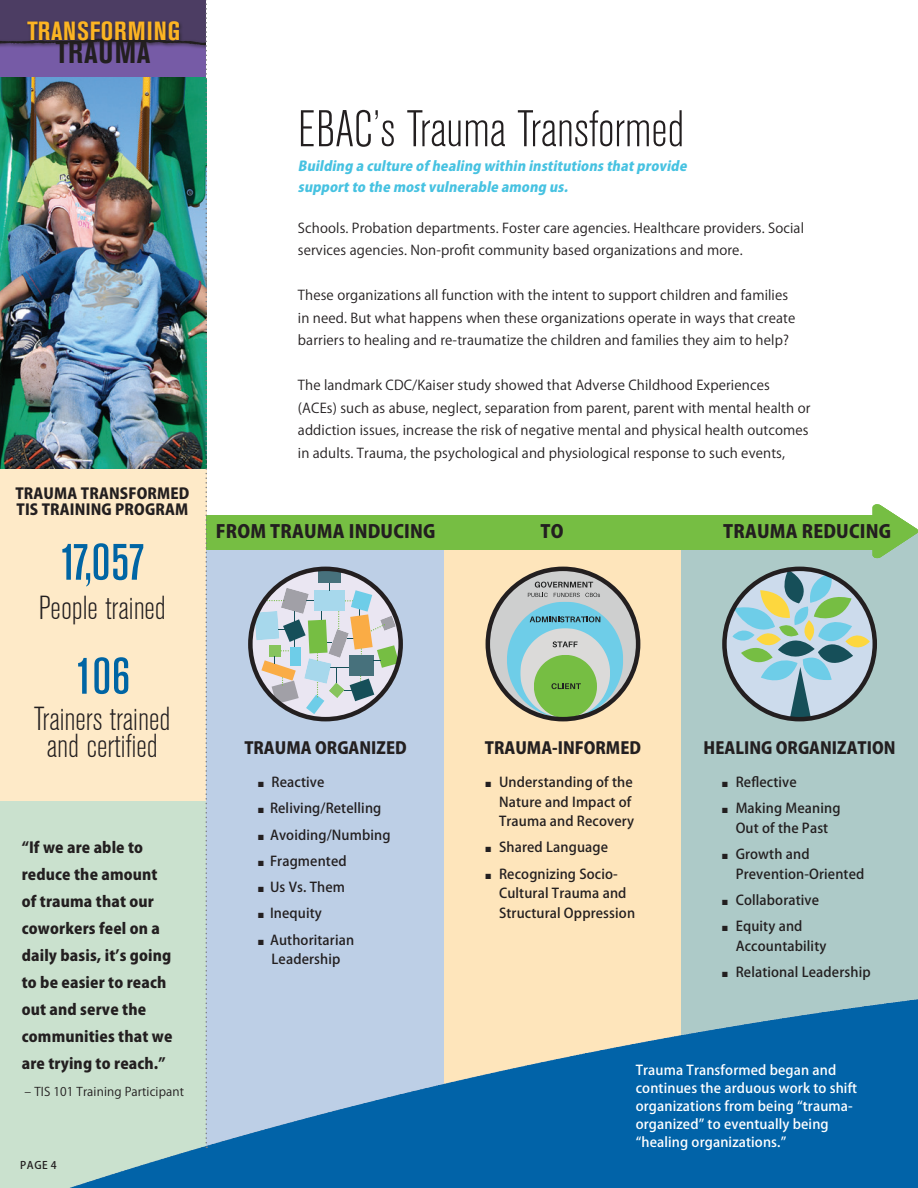
<style>
.page{position:relative;width:918px;height:1188px;background:#fff}
.page>*{position:absolute;margin:0;border:0;box-sizing:border-box;transform-origin:0 0}
.t1{font:300 condensed 51px "Akzidenz Grotesk BE";color:#231f20}
.t2{font:500 condensed 51px "Akzidenz Grotesk BE";color:#0065a4}
.t3{font:300 condensed 33px/27px "Akzidenz Grotesk BE";color:#231f20;text-align:center}
.t4{font:700 condensed 31.2px "Akzidenz Grotesk BE";letter-spacing:.02em;color:#231f20}
.t5{font:700 condensed 26.1px "Akzidenz Grotesk BE";letter-spacing:.035em;color:#fcb423}
.t6{font:800 18px "Koz Go Std";letter-spacing:.01em;color:#231f20}
.t7{font:800 16.5px "Koz Go Std";color:#231f20}
.t8{font:800 15px/27px "Koz Go Std";letter-spacing:.01em;color:#231f20}
.t9{font:13.5px/22.5px "Koz Go Std";letter-spacing:.01em;color:#231f20}
.t10{font:500 13.5px/19.5px "Koz Go Std";letter-spacing:.01em;color:#231f20}
.t11{font:500 13.5px/18px "Koz Go Std";letter-spacing:.01em;color:#fff}
.t12{font:italic 800 13.5px/21px "Koz Go Std";color:#47c2e1}
.t13{font:12px "Koz Go Std";letter-spacing:.01em;color:#231f20}
.t14{font:500 10.5px "Koz Go Std";color:#231f20}
</style>
<div class="page">
<div style="left:206px;top:548px;width:238px;height:640px;background:#bdcfe6"></div>
<div style="left:444px;top:548px;width:237px;height:560px;background:#fee5bb"></div>
<div style="left:681px;top:532px;width:237px;height:576px;background:#adcac8"></div>
<svg style="left:732px;top:570px;width:138px;height:148px"></svg>
<div style="left:722px;top:567px;width:155px;height:154px;border:4px solid #231f20;border-radius:50%"></div>
<img style="left:0;top:999px;width:918px;height:189px">
<div style="left:206px;top:515px;width:674px;height:34px;background:#76be43"></div>
<svg style="left:830px;top:504px;width:88px;height:54px"></svg>
<svg style="left:489px;top:570px;width:148px;height:148px"></svg>
<div style="left:486px;top:567px;width:154px;height:154px;border:4px solid #231f20;border-radius:50%"></div>
<svg style="left:250px;top:569px;width:151px;height:150px"></svg>
<div style="left:248px;top:567px;width:155px;height:154px;border:4px solid #231f20;border-radius:50%"></div>
<img style="left:0;top:0;width:207px;height:1148px">
<h3 class="t5" style="left:28px;top:16px;width:154px">TRANSFORMING</h3>
<h3 class="t4" style="left:56px;top:34px;width:96px">TRAUMA</h3>
<p class="t8" style="left:15px;top:486px;width:176px;line-height:16.5px">TRAUMA TRANSFORMED<br>TIS TRAINING PROGRAM</p>
<h1 class="t2" style="left:59px;top:534px;width:88px">17,057</h1>
<h2 class="t3" style="left:39px;top:595px;width:129px">People trained</h2>
<h1 class="t2" style="left:75px;top:648px;width:57px">106</h1>
<h2 class="t3" style="left:34px;top:706px;width:138px">Trainers trained and certified</h2>
<p class="t8" style="left:22px;top:835px;width:152px">“If we are able to reduce the amount of trauma that our coworkers feel on a daily basis, it’s going to be easier to reach out and serve the communities that we are trying to reach.”</p>
<p class="t13" style="left:25px;top:1084px;width:161px">– TIS 101 Training Participant</p>
<p class="t14" style="left:20px;top:1159px;width:38px">PAGE 4</p>
<h1 class="t1" style="left:298px;top:101px;width:388px">EBAC’s Trauma Transformed</h1>
<p class="t12" style="left:298px;top:156px;width:394px">Building a culture ofhealing within institutions thatprovide supportto the mostvulnerable among us.</p>
<p class="t9" style="left:298px;top:217px;width:508px">Schools. Probation departments. Foster care agencies. Healthcare providers. Social services agencies. Non-profit community based organizations and more.</p>
<p class="t9" style="left:298px;top:284px;width:499px">These organizations all function with the intent to support children and families in need. But what happens when these organizations operate in ways that create barriers to healing and re-traumatize the children and families they aim to help?</p>
<p class="t9" style="left:298px;top:374px;width:514px">The landmark CDC/Kaiser study showed that Adverse Childhood Experiences (ACEs) such as abuse, neglect, separation from parent, parent with mental health or addiction issues, increase the risk of negative mental and physical health outcomes in adults. Trauma, the psychological and physiological response to such events,</p>
<h3 class="t6" style="left:216px;top:520px;width:221px">FROM TRAUMA INDUCING</h3>
<h3 class="t6" style="left:541px;top:520px;width:25px">TO</h3>
<h3 class="t6" style="left:723px;top:520px;width:169px">TRAUMA REDUCING</h3>
<p class="t7" style="left:244px;top:737px;width:164px">TRAUMA ORGANIZED</p>
<p class="t7" style="left:485px;top:737px;width:158px">TRAUMA-INFORMED</p>
<p class="t7" style="left:704px;top:737px;width:193px">HEALING ORGANIZATION</p>
<p class="t10" style="left:258px;top:773px;width:68px">■ Reactive</p>
<p class="t10" style="left:258px;top:799px;width:125px">■ Reliving/Retelling</p>
<p class="t10" style="left:258px;top:826px;width:134px">■ Avoiding/Numbing</p>
<p class="t10" style="left:258px;top:852px;width:90px">■ Fragmented</p>
<p class="t10" style="left:258px;top:878px;width:89px">■ Us Vs. Them</p>
<p class="t10" style="left:258px;top:904px;width:65px">■ Inequity</p>
<p class="t10" style="left:258px;top:931px;width:98px;text-align:center">■ Authoritarian<br>Leadership</p>
<p class="t10" style="left:499px;top:773px;width:136px;text-indent:-14px">■ Understanding of the<br>Nature and Impact of<br>Trauma and Recovery</p>
<p class="t10" style="left:486px;top:838px;width:124px">■ Shared Language</p>
<p class="t10" style="left:499px;top:865px;width:138px;text-indent:-14px">■ Recognizing Socio-<br>Cultural Trauma and<br>Structural Oppression</p>
<p class="t10" style="left:722px;top:773px;width:76px">■ Reflective</p>
<p class="t10" style="left:722px;top:799px;width:120px;text-align:center">■ Making Meaning<br>Out of the Past</p>
<p class="t10" style="left:736px;top:845px;width:130px;text-indent:-14px">■ Growth and<br>Prevention-Oriented</p>
<p class="t10" style="left:722px;top:891px;width:99px">■ Collaborative</p>
<p class="t10" style="left:736px;top:917px;width:92px;text-indent:-14px">■ Equity and<br>Accountability</p>
<p class="t10" style="left:722px;top:963px;width:150px">■ Relational Leadership</p>
<p class="t11" style="left:636px;top:1062px;width:223px">Trauma Transformed began and continues the arduous work to shift organizations from being “trauma&shy;organized” to eventually being “healing organizations.”</p>
</div>
